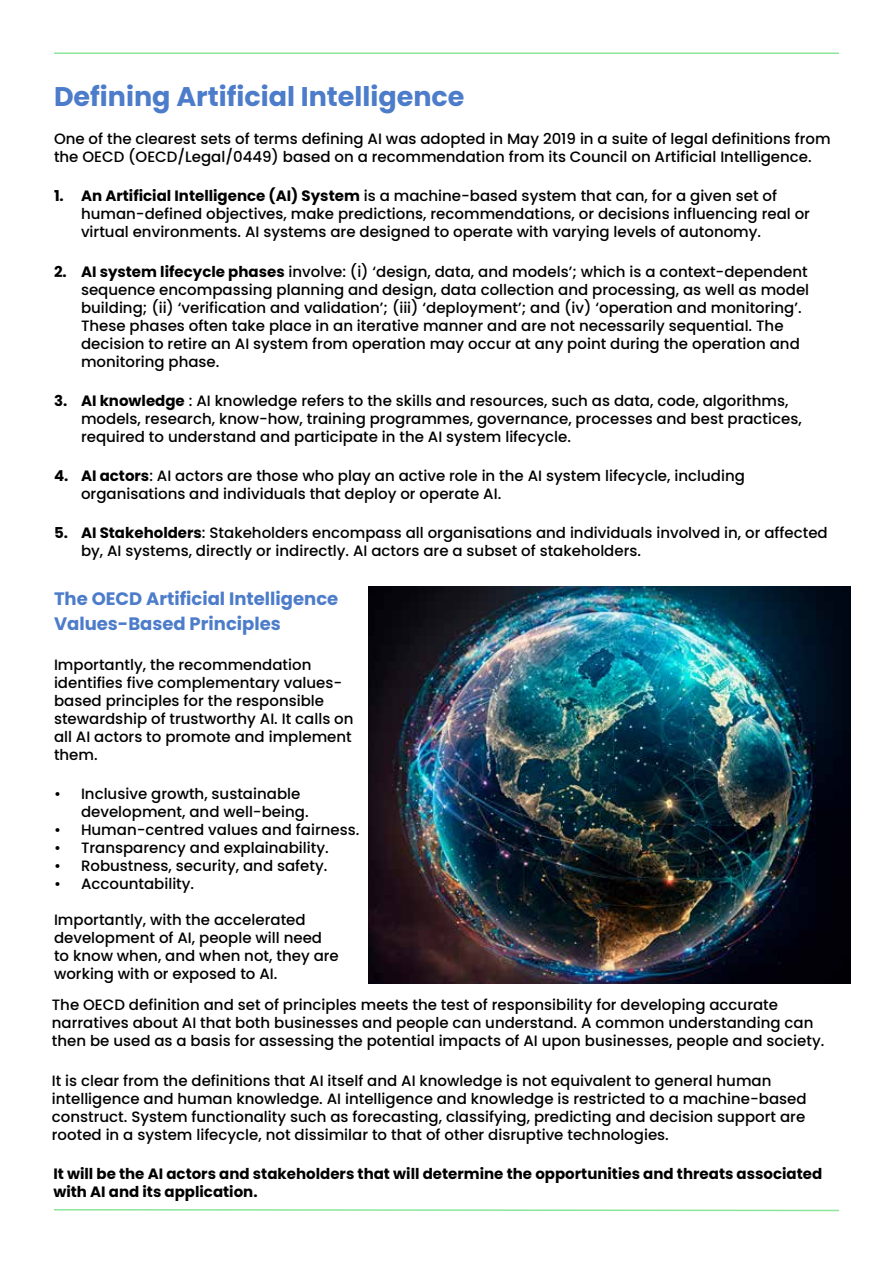
<style>
.page{position:relative;width:893px;height:1263px;background:#fff}
.page>*{position:absolute;margin:0;border:0;box-sizing:border-box;transform-origin:0 0}
.t1{font:700 27px "Poppins";color:#4c7cca}
.t2{font:700 18px/25.2px "Poppins";color:#4c7cca}
.t3{font:500 15px/18px "Poppins";color:#000}
.t4{font:700 15px/18px "Poppins";color:#000}
.s1{font-weight:700}
</style>
<div class="page">
<hr style="left:54px;top:53px;width:785px;height:1px;background:#8ae69b">
<svg style="left:54px;top:1209px;width:785px;height:3px"></svg>
<img style="left:369px;top:586px;width:481px;height:398px">
<h1 class="t1" style="left:54px;top:81px;width:412px">Defining Artificial Intelligence</h1>
<p class="t3" style="left:54px;top:130px;width:778px">One of the clearest sets of terms defining AI was adopted in May 2019 in a suite of legal definitions from the OECD (OECD/Legal/0449) based on a recommendation from its Council on Artificial Intelligence.</p>
<p class="t3" style="left:81px;top:187px;width:731px;text-indent:-27px"><span class="s1">1. An Artificial Intelligence (AI) System</span> is a machine-based system that can, for a given set of human-defined objectives, make predictions, recommendations, or decisions influencing real or virtual environments. AI systems are designed to operate with varying levels of autonomy.</p>
<p class="t3" style="left:81px;top:262px;width:730px;text-indent:-27px"><span class="s1">2. AI system lifecycle phases</span> involve: (i) ‘design, data, and models’; which is a context-dependent sequence encompassing planning and design, data collection and processing, as well as model building; (ii) ‘verification and validation’; (iii) ‘deployment’; and (iv) ‘operation and monitoring’.<br>These phases often take place in an iterative manner and are not necessarily sequential. The decision to retire an AI system from operation may occur at any point during the operation and monitoring phase.</p>
<p class="t3" style="left:81px;top:392px;width:722px;text-indent:-27px"><span class="s1">3. AI knowledge</span> : AI knowledge refers to the skills and resources, such as data, code, algorithms, models, research, know-how, training programmes, governance, processes and best practices, required to understand and participate in the AI system lifecycle.</p>
<p class="t3" style="left:81px;top:467px;width:665px;text-indent:-27px"><span class="s1">4. AI actors</span>: AI actors are those who play an active role in the AI system lifecycle, including organisations and individuals that deploy or operate AI.</p>
<p class="t3" style="left:81px;top:524px;width:748px;text-indent:-27px"><span class="s1">5. AI Stakeholders</span>: Stakeholders encompass all organisations and individuals involved in, or affected by, AI systems, directly or indirectly. AI actors are a subset of stakeholders.</p>
<p class="t2" style="left:54px;top:586px;width:286px">The OECD Artificial Intelligence<br>Values-Based Principles</p>
<p class="t3" style="left:54px;top:655px;width:301px">Importantly, the recommendation identifies five complementary values&shy;based principles for the responsible stewardship of trustworthy AI. It calls on all AI actors to promote and implement them.</p>
<p class="t3" style="left:81px;top:785px;width:229px;text-indent:-27px">• Inclusive growth, sustainable development, and well-being.</p>
<p class="t3" style="left:54px;top:821px;width:307px">• Human-centred values and fairness.</p>
<p class="t3" style="left:54px;top:839px;width:276px">• Transparency and explainability.</p>
<p class="t3" style="left:54px;top:857px;width:275px">• Robustness, security, and safety.</p>
<p class="t3" style="left:54px;top:875px;width:142px">• Accountability.</p>
<p class="t3" style="left:54px;top:911px;width:286px">Importantly, with the accelerated development of AI, people will need to know when, and when not, they are working with or exposed to AI.</p>
<p class="t3" style="left:52px;top:996px;width:774px">The OECD definition and set of principles meets the test of responsibility for developing accurate narratives about AI that both businesses and people can understand. A common understanding can then be used as a basis for assessing the potential impacts of AI upon businesses, people and society.</p>
<p class="t3" style="left:52px;top:1072px;width:756px">It is clear from the definitions that AI itself and AI knowledge is not equivalent to general human intelligence and human knowledge. AI intelligence and knowledge is restricted to a machine-based construct. System functionality such as forecasting, classifying, predicting and decision support are rooted in a system lifecycle, not dissimilar to that of other disruptive technologies.</p>
<p class="t4" style="left:53px;top:1165px;width:770px">It will be the AI actors and stakeholders that will determine the opportunities and threats associated with AI and its application.</p>
</div>
